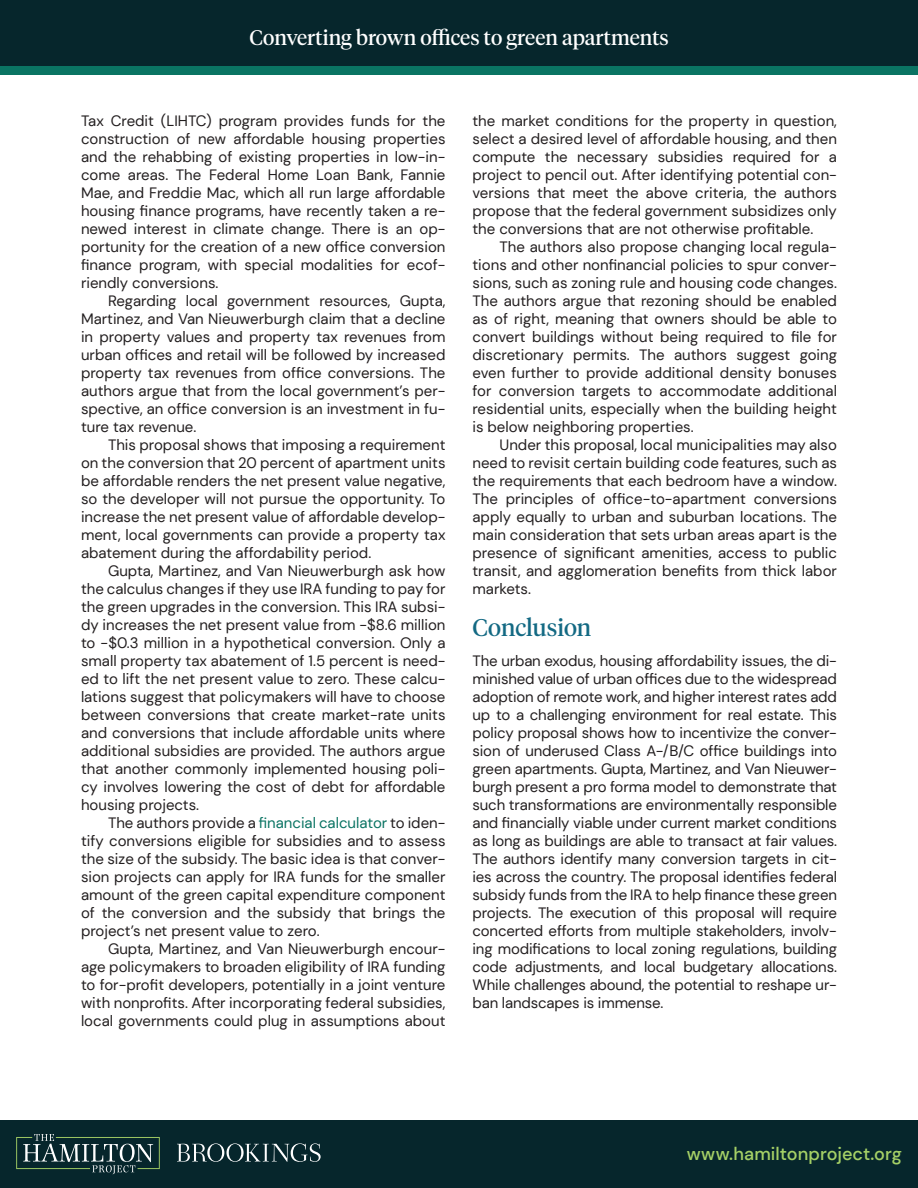
<style>
.page{position:relative;width:918px;height:1188px;background:#fff}
.page>*{position:absolute;margin:0;border:0;box-sizing:border-box;transform-origin:0 0}
.t1{font:italic 27px "Tiempos Headline";color:#fff}
.t2{font:24px "Tiempos Headline";color:#136983}
.t3{font:21px "Tiempos Headline";color:#fff}
.t4{font:500 18px "DM Sans";letter-spacing:.005em;color:#a5d066}
.t5{font:15px/18px "DM Sans";color:#231f20;text-align:justify}
.s1{color:#0a7463}
</style>
<div class="page">
<div style="left:0;top:1120px;width:918px;height:68px;background:#06262c"></div>
<svg style="left:16px;top:1134px;width:144px;height:40px"></svg>
<svg style="left:177px;top:1143px;width:144px;height:19px"></svg>
<div style="left:0;top:0;width:918px;height:68px;background:#06262c"></div>
<div style="left:0;top:66px;width:918px;height:9px;background:#0a7463"></div>
<h1 class="t1" style="left:124px;top:14px;width:340px">An Industrial Policy for Good</h1>
<h3 class="t3" style="left:249px;top:23px;width:421px">Converting brown offices to green apartments</h3>
<p class="t5" style="left:81px;top:112px;width:366px">Tax Credit (LIHTC) program provides funds for the construction of new affordable housing properties and the rehabbing of existing properties in low-in&shy;come areas. The Federal Home Loan Bank, Fannie Mae, and Freddie Mac, which all run large affordable housing finance programs, have recently taken a re&shy;newed interest in climate change. There is an op&shy;portunity for the creation of a new office conversion finance program, with special modalities for ecof&shy;riendly conversions.</p>
<p class="t5" style="left:81px;top:292px;width:366px;text-indent:27px">Regarding local government resources, Gupta, Martinez, and Van Nieuwerburgh claim that a decline in property values and property tax revenues from urban offices and retail will be followed by increased property tax revenues from office conversions. The authors argue that from the local government’s per&shy;spective, an office conversion is an investment in fu&shy;ture tax revenue.</p>
<p class="t5" style="left:81px;top:436px;width:366px;text-indent:27px">This proposal shows that imposing a requirement on the conversion that 20 percent of apartment units be affordable renders the net present value negative, so the developer will not pursue the opportunity. To increase the net present value of affordable develop&shy;ment, local governments can provide a property tax abatement during the affordability period.</p>
<p class="t5" style="left:81px;top:562px;width:366px;text-indent:27px">Gupta, Martinez, and Van Nieuwerburgh ask how the calculus changes if they use IRA funding to pay for the green upgrades in the conversion. This IRA subsi&shy;dy increases the net present value from -$8.6 million to -$0.3 million in a hypothetical conversion. Only a small property tax abatement of 1.5 percent is need&shy;ed to lift the net present value to zero. These calcu&shy;lations suggest that policymakers will have to choose between conversions that create market-rate units and conversions that include affordable units where additional subsidies are provided. The authors argue that another commonly implemented housing poli&shy;cy involves lowering the cost of debt for affordable housing projects.</p>
<p class="t5" style="left:81px;top:814px;width:366px;text-indent:27px">The authors provide a <span class="s1">financial calculator</span> to iden&shy;tify conversions eligible for subsidies and to assess the size of the subsidy. The basic idea is that conver&shy;sion projects can apply for IRA funds for the smaller amount of the green capital expenditure component of the conversion and the subsidy that brings the project’s net present value to zero.</p>
<p class="t5" style="left:81px;top:940px;width:366px;text-indent:27px">Gupta, Martinez, and Van Nieuwerburgh encour&shy;age policymakers to broaden eligibility of IRA funding to for-profit developers, potentially in a joint venture with nonprofits. After incorporating federal subsidies, local governments could plug in assumptions about</p>
<p class="t5" style="left:472px;top:112px;width:366px">the market conditions for the property in question, select a desired level of affordable housing, and then compute the necessary subsidies required for a project to pencil out. After identifying potential con&shy;versions that meet the above criteria, the authors propose that the federal government subsidizes only the conversions that are not otherwise profitable.</p>
<p class="t5" style="left:472px;top:238px;width:366px;text-indent:27px">The authors also propose changing local regula&shy;tions and other nonfinancial policies to spur conver&shy;sions, such as zoning rule and housing code changes.<br>The authors argue that rezoning should be enabled as of right, meaning that owners should be able to convert buildings without being required to file for discretionary permits. The authors suggest going even further to provide additional density bonuses for conversion targets to accommodate additional residential units, especially when the building height is below neighboring properties.</p>
<p class="t5" style="left:472px;top:436px;width:366px;text-indent:27px">Under this proposal, local municipalities may also need to revisit certain building code features, such as the requirements that each bedroom have a window.<br>The principles of office-to-apartment conversions apply equally to urban and suburban locations. The main consideration that sets urban areas apart is the presence of significant amenities, access to public transit, and agglomeration benefits from thick labor markets.</p>
<h2 class="t2" style="left:472px;top:611px;width:120px">Conclusion</h2>
<p class="t5" style="left:472px;top:652px;width:366px">The urban exodus, housing affordability issues, the di&shy;minished value of urban offices due to the widespread adoption of remote work, and higher interest rates add up to a challenging environment for real estate. This policy proposal shows how to incentivize the conver&shy;sion of underused Class A−/B/C office buildings into green apartments. Gupta, Martinez, and Van Nieuwer&shy;burgh present a pro forma model to demonstrate that such transformations are environmentally responsible and financially viable under current market conditions as long as buildings are able to transact at fair values.<br>The authors identify many conversion targets in cit&shy;ies across the country. The proposal identifies federal subsidy funds from the IRA to help finance these green projects. The execution of this proposal will require concerted efforts from multiple stakeholders, involv&shy;ing modifications to local zoning regulations, building code adjustments, and local budgetary allocations.<br>While challenges abound, the potential to reshape ur&shy;ban landscapes is immense.</p>
<p class="t4" style="left:687px;top:1143px;width:217px">www.hamiltonproject.org</p>
</div>
